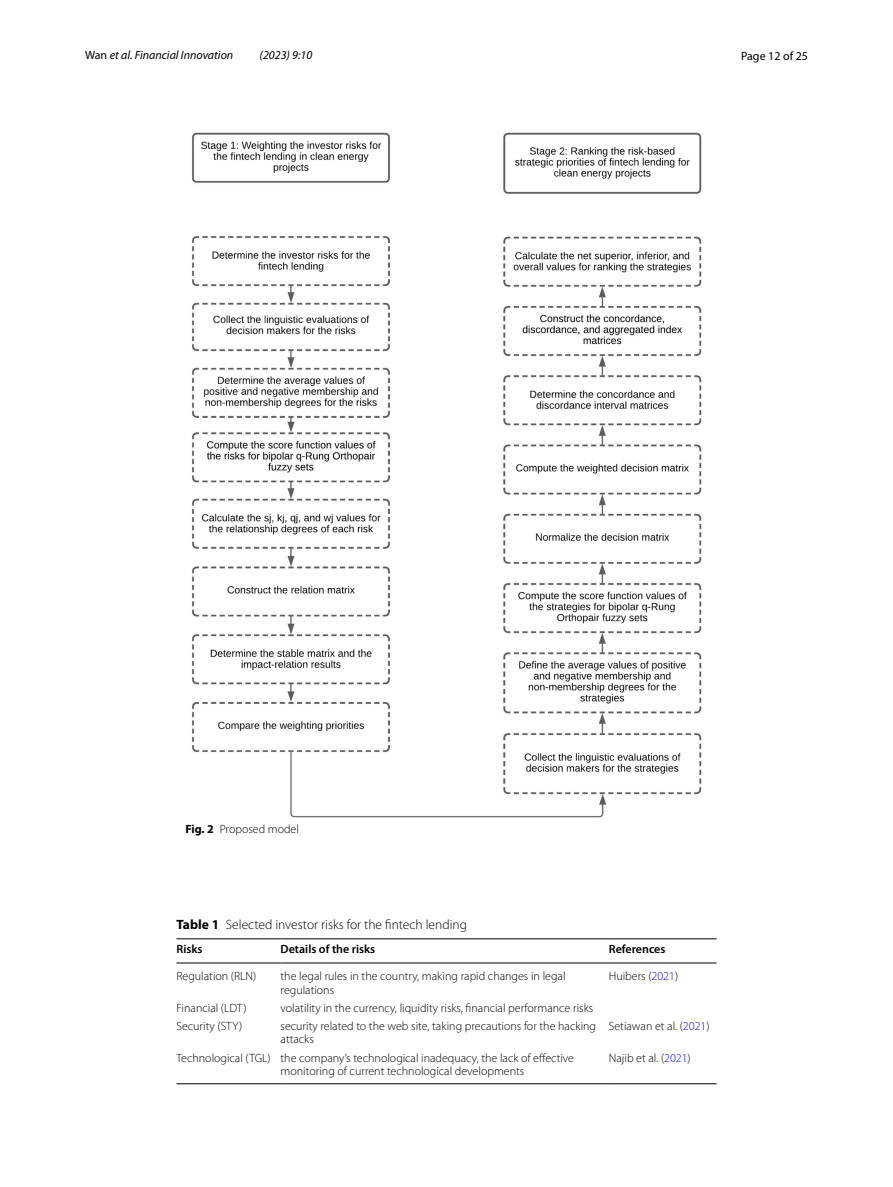
<style>
.page{position:relative;width:893px;height:1187px;background:#fff}
.page>*{position:absolute;margin:0;border:0;box-sizing:border-box;transform-origin:0 0}
.t1{font:300 13.5px "Myriad Pro";color:#000}
.t2{font:300 12px/13.5px "Myriad Pro";color:#000}
.t3{font:italic 12px "Myriad Pro";color:#000}
.t4{font:600 12px "Myriad Pro";color:#000}
.t5{font:12px "Myriad Pro";color:#000}
.s1{font-style:normal}
.s2{font-weight:700}
.s3{color:#00f}
</style>
<div class="page">
<img style="left:192px;top:133px;width:510px;height:684px">
<hr style="left:176px;top:938px;width:105px;height:1px;background:#000">
<hr style="left:176px;top:962px;width:105px;height:1px;background:#000">
<hr style="left:281px;top:938px;width:328px;height:1px;background:#000">
<hr style="left:281px;top:962px;width:328px;height:1px;background:#000">
<hr style="left:609px;top:938px;width:107px;height:1px;background:#000">
<hr style="left:609px;top:962px;width:107px;height:1px;background:#000">
<hr style="left:176px;top:1083px;width:105px;height:1px;background:#000">
<hr style="left:281px;top:1083px;width:328px;height:1px;background:#000">
<hr style="left:609px;top:1083px;width:107px;height:1px;background:#000">
<p class="t3" style="left:85px;top:48px;width:150px"><span class="s1">Wan</span> et al. Financial Innovation</p>
<p class="t3" style="left:260px;top:48px;width:54px">(2023) 9:10</p>
<p class="t5" style="left:741px;top:48px;width:68px">Page 12 of 25</p>
<p class="t2" style="left:185px;top:821px;width:115px"><span class="s2">Fig. 2</span> Proposed model</p>
<p class="t1" style="left:176px;top:916px;width:292px"><span class="s2">Table 1</span> Selected investor risks for the fintech lending</p>
<p class="t4" style="left:176px;top:941px;width:28px">Risks</p>
<p class="t4" style="left:281px;top:941px;width:96px">Details of the risks</p>
<p class="t4" style="left:609px;top:941px;width:58px">References</p>
<p class="t2" style="left:176px;top:969px;width:81px">Regulation (RLN)</p>
<p class="t2" style="left:281px;top:969px;width:286px">the legal rules in the country, making rapid changes in legal regulations</p>
<p class="t2" style="left:609px;top:969px;width:71px">Huibers (<span class="s3">2021</span>)</p>
<p class="t2" style="left:176px;top:1001px;width:72px">Financial (LDT)</p>
<p class="t2" style="left:281px;top:1001px;width:314px">volatility in the currency, liquidity risks, financial performance risks</p>
<p class="t2" style="left:176px;top:1019px;width:67px">Security (STY)</p>
<p class="t2" style="left:281px;top:1019px;width:317px">security related to the web site, taking precautions for the hacking attacks</p>
<p class="t2" style="left:609px;top:1019px;width:102px">Setiawan et al. (<span class="s3">2021</span>)</p>
<p class="t2" style="left:281px;top:1051px;width:295px;text-indent:-104px">Technological (TGL) the company’s technological inadequacy, the lack of effective monitoring of current technological developments</p>
<p class="t2" style="left:609px;top:1051px;width:83px">Najib et al. (<span class="s3">2021</span>)</p>
</div>
